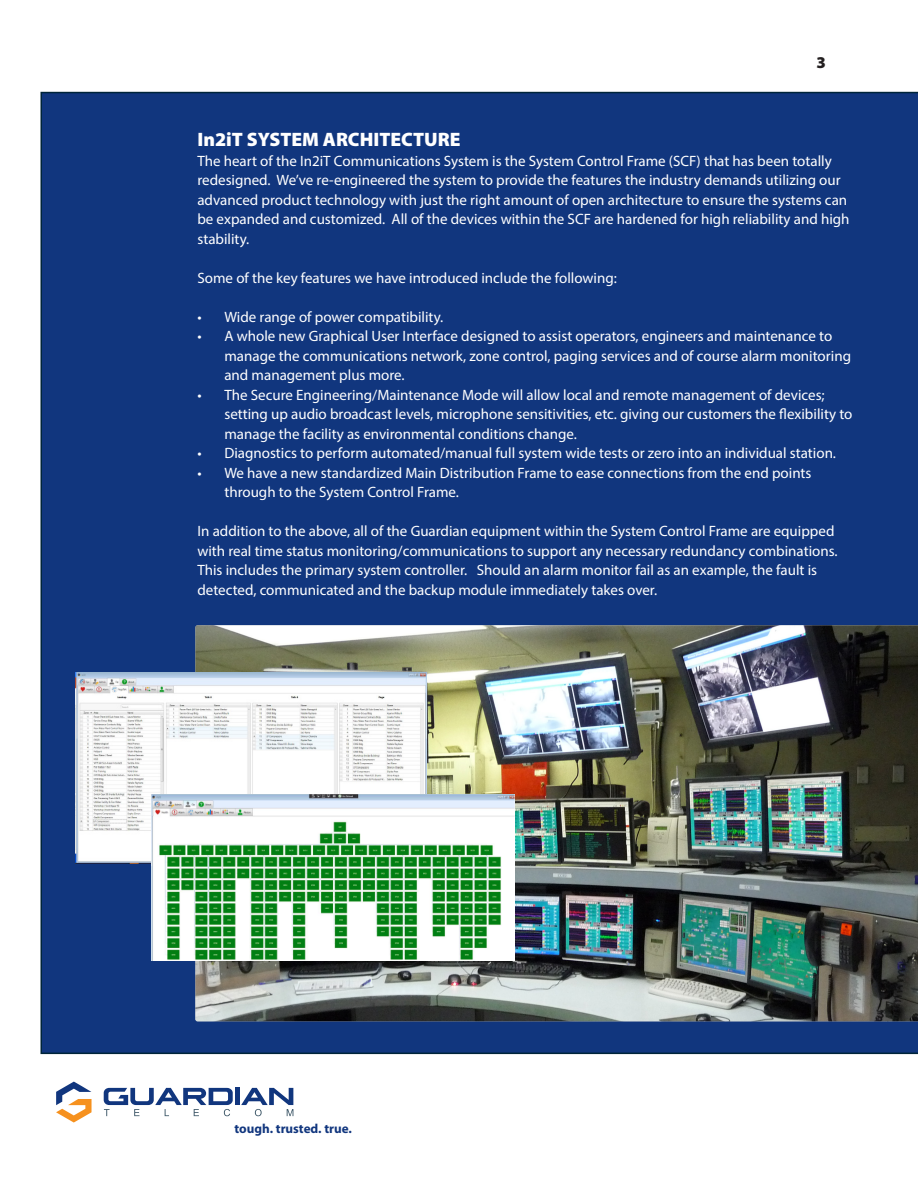
<style>
.page{position:relative;width:918px;height:1188px;background:#fff}
.page>*{position:absolute;margin:0;border:0;box-sizing:border-box;transform-origin:0 0}
.Paragraph_Text{font:900 19.5px "Myriad Pro";color:#fff}
.Website_address___page_no{font:900 16.5px "Myriad Pro";color:#231f20}
.Paragraph_Text-2{font:15px/19.5px "Myriad Pro";color:#fff}
.t1{font:700 13.05px "Myriad Pro";color:#11367e}
</style>
<div class="page">
<div style="left:40px;top:92px;width:878px;height:962px;background:#11367e"></div>
<img style="left:195px;top:625px;width:723px;height:396px">
<img style="left:76px;top:672px;width:351px;height:191px">
<img style="left:151px;top:794px;width:364px;height:166px">
<div style="left:235px;top:1088px;width:5px;height:17px;background:#11367e"></div>
<svg style="left:56px;top:1082px;width:36px;height:41px"></svg>
<svg style="left:104px;top:1088px;width:129px;height:28px"></svg>
<svg style="left:241px;top:1088px;width:52px;height:28px"></svg>
<p class="Website_address___page_no" style="left:817px;top:51px;width:11px">3</p>
<p class="Paragraph_Text" style="left:197px;top:126px;width:265px">In2iT SYSTEM ARCHITECTURE</p>
<p class="Paragraph_Text-2" style="left:197px;top:151px;width:654px">The heart of the In2iT Communications System is the System Control Frame (SCF) that has been totally redesigned. We’ve re-engineered the system to provide the features the industry demands utilizing our advanced product technology with just the right amount of open architecture to ensure the systems can be expanded and customized. All of the devices within the SCF are hardened for high reliability and high stability.</p>
<p class="Paragraph_Text-2" style="left:197px;top:268px;width:421px">Some of the key features we have introduced include the following:</p>
<p class="Paragraph_Text-2" style="left:197px;top:307px;width:247px">• Wide range of power compatibility.</p>
<p class="Paragraph_Text-2" style="left:224px;top:326px;width:628px;text-indent:-27px">• A whole new Graphical User Interface designed to assist operators, engineers and maintenance to manage the communications network, zone control, paging services and of course alarm monitoring and management plus more.</p>
<p class="Paragraph_Text-2" style="left:224px;top:385px;width:630px;text-indent:-27px">• The Secure Engineering/Maintenance Mode will allow local and remote management of devices; setting up audio broadcast levels, microphone sensitivities, etc. giving our customers the flexibility to manage the facility as environmental conditions change.</p>
<p class="Paragraph_Text-2" style="left:197px;top:443px;width:640px">• Diagnostics to perform automated/manual full system wide tests or zero into an individual station.</p>
<p class="Paragraph_Text-2" style="left:224px;top:463px;width:589px;text-indent:-27px">• We have a new standardized Main Distribution Frame to ease connections from the end points through to the System Control Frame.</p>
<p class="Paragraph_Text-2" style="left:197px;top:521px;width:642px">In addition to the above, all of the Guardian equipment within the System Control Frame are equipped with real time status monitoring/communications to support any necessary redundancy combinations.<br>This includes the primary system controller. Should an alarm monitor fail as an example, the fault is detected, communicated and the backup module immediately takes over.</p>
<p class="t1" style="left:234px;top:1120px;width:119px">tough. trusted. true.</p>
</div>
